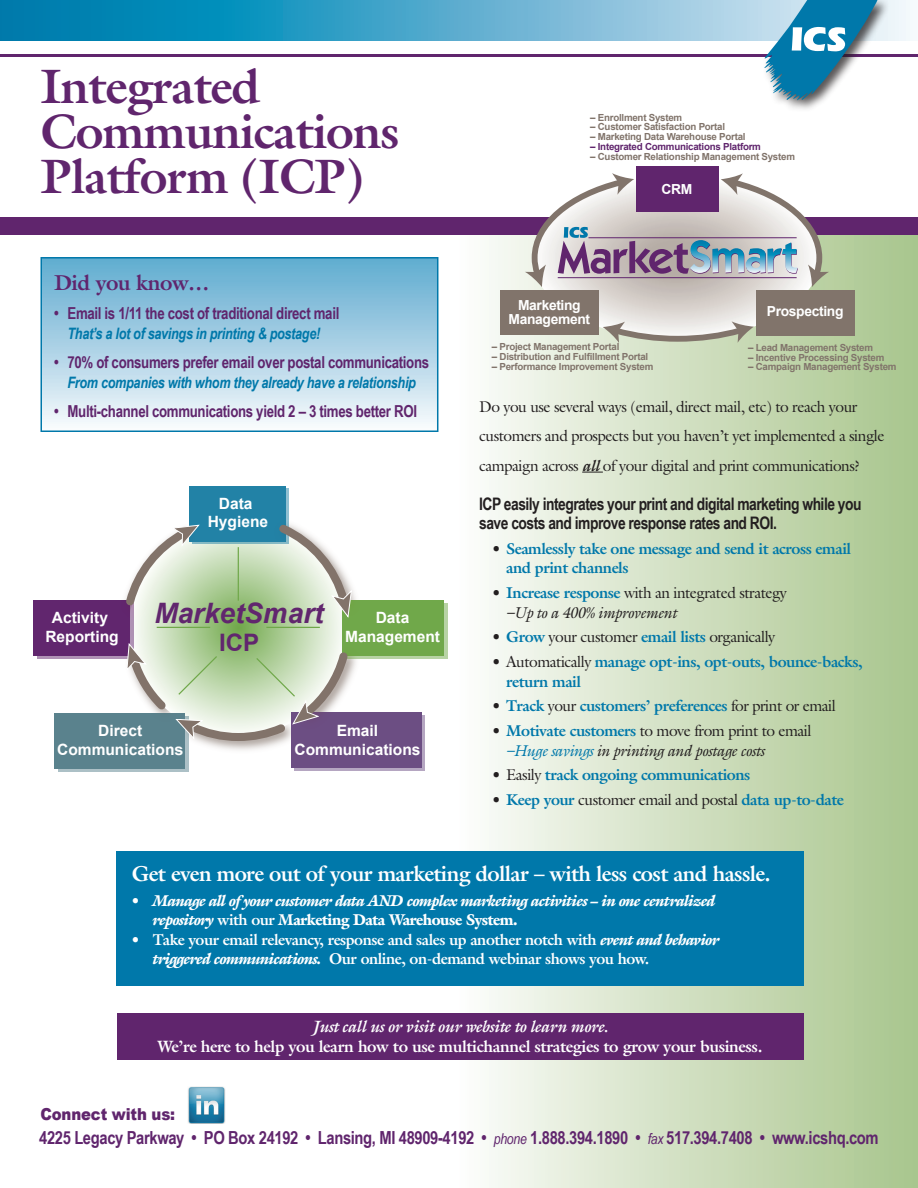
<style>
.page{position:relative;width:918px;height:1188px;background:#fff}
.page>*{position:absolute;margin:0;border:0;box-sizing:border-box;transform-origin:0 0}
.t1{font:700 48.75px/45px "Galliard";letter-spacing:-.02em;color:#60256d}
.t2{font:italic 700 28.2px "Arial";letter-spacing:-.005em;color:#61266e}
.t3{font:700 24px "Arial";color:#61266e}
.t4{font:700 21.75px "Galliard";letter-spacing:-.03em;color:#fff}
.t5{font:700 21.75px "Galliard";letter-spacing:-.02em;color:#60256d}
.t6{font:700 18px "Arial Narrow";letter-spacing:-.02em;color:#60256d}
.t7{font:700 17.25px/19.5px "Arial Narrow";letter-spacing:-.03em;color:#231f20}
.t8{font:700 16.5px "Arial Narrow";letter-spacing:-.02em;color:#60256d}
.t9{font:700 16.5px "Galliard";letter-spacing:-.025em;color:#fff}
.t10{font:italic 700 16.5px "Galliard";letter-spacing:-.025em;color:#fff}
.t11{font:900 16.5px "Arial";letter-spacing:-.01em;color:#60256d;scale:.9 1}
.t12{font:15.75px/29.2px "Galliard";letter-spacing:-.03em;color:#231f20}
.t13{font:700 15.75px/19.5px "Galliard";letter-spacing:-.03em;color:#0078aa}
.t14{font:700 15.75px/19.5px "Galliard";letter-spacing:-.03em;color:#fff}
.t15{font:italic 900 15.75px/19.5px "Galliard";letter-spacing:-.03em;color:#fff}
.t16{font:italic 700 15.75px "Arial Narrow";letter-spacing:-.02em;color:#0078aa}
.t17{font:italic 15.75px "Galliard";letter-spacing:-.03em;color:#231f20}
.t18{font:700 15.6px/18.6px "Arial";color:#fff;text-align:center}
.t19{font:700 13.8px/13.2px "Arial";letter-spacing:-.025em;color:#fff;text-align:center}
.t20{font:700 9.75px "Arial";letter-spacing:-.025em;color:#81746b}
.t21{font:700 9.75px "Arial";letter-spacing:-.025em;color:#60256d}
.s1{font-weight:700;font-style:italic}
.s2{color:#231f20}
.s3{font-weight:700}
.s4{font-weight:700;color:#0078aa}
.s5{font-weight:400;color:#231f20}
.s6{color:#0078aa}
.s7{font-style:normal}
.s8{font-weight:700;font-style:normal}
.s9{font-weight:900}
.s10{font-weight:900;font-style:italic}
.s11{font-weight:400;font-style:italic;font-size:15px}
</style>
<div class="page">
<div style="left:459px;top:220px;width:459px;height:968px;background:linear-gradient(to right,#fcfcfa,#a8c48c)"></div>
<div style="left:0;top:217px;width:918px;height:17px;background:#60256d"></div>
<hr style="left:0;top:54px;width:918px;height:3px;background:#60256d">
<svg style="left:0;top:0;width:910px;height:40px;background:#4ba7ca"></svg>
<div style="left:763px;top:0;width:127px;height:113px;background:#231f20;opacity:.75"></div>
<svg style="left:763px;top:0;width:115px;height:101px"></svg>
<img style="left:188px;top:1087px;width:37px;height:37px">
<div style="left:116px;top:851px;width:688px;height:135px;background:#0078aa"></div>
<svg style="left:582px;top:472px;width:21px;height:1px"></svg>
<svg style="left:603px;top:321px;width:151px;height:24px"></svg>
<svg style="left:525px;top:173px;width:304px;height:114px"></svg>
<div style="left:636px;top:167px;width:83px;height:45px;background:#60256d"></div>
<div style="left:500px;top:290px;width:99px;height:45px;background:#81746b"></div>
<div style="left:756px;top:290px;width:99px;height:45px;background:#81746b"></div>
<div style="left:41px;top:258px;width:397px;height:173px;background:linear-gradient(to bottom,#5eaacf,#f8fafc)"></div>
<div style="left:40px;top:257px;width:398px;height:175px;border:2px solid #0078aa"></div>
<svg style="left:129px;top:518px;width:218px;height:218px;background:#b1cf9c"></svg>
<svg style="left:203px;top:489px;width:85px;height:55px"></svg>
<div style="left:37px;top:603px;width:97px;height:56px;background:#b092b6"></div>
<svg style="left:58px;top:757px;width:130px;height:14px"></svg>
<div style="left:295px;top:715px;width:130px;height:56px;background:#b5a6c1"></div>
<svg style="left:363px;top:603px;width:84px;height:56px"></svg>
<div style="left:189px;top:486px;width:97px;height:55px;background:#2282a6"></div>
<div style="left:55px;top:713px;width:130px;height:55px;background:#5a828d"></div>
<div style="left:33px;top:600px;width:97px;height:56px;background:#61266e"></div>
<div style="left:342px;top:600px;width:102px;height:55px;background:#70a84a"></div>
<img style="left:152px;top:648px;width:29px;height:72px">
<svg style="left:127px;top:643px;width:39px;height:66px"></svg>
<img style="left:185px;top:741px;width:107px;height:16px">
<img style="left:271px;top:516px;width:85px;height:104px">
<svg style="left:279px;top:525px;width:73px;height:92px"></svg>
<div style="left:292px;top:713px;width:130px;height:55px;background:#6c4e83"></div>
<img style="left:294px;top:644px;width:69px;height:69px">
<hr style="left:238px;top:547px;width:1px;height:54px;background:#70a84a">
<svg style="left:176px;top:652px;width:172px;height:89px"></svg>
<hr style="left:266px;top:627px;width:54px;height:1px;background:#70a84a">
<hr style="left:157px;top:627px;width:53px;height:1px;background:#70a84a">
<img style="left:125px;top:524px;width:78px;height:97px">
<svg style="left:126px;top:525px;width:73px;height:80px"></svg>
<div style="left:117px;top:1013px;width:687px;height:47px;background:#60256d"></div>
<p class="t1" style="left:40px;top:63px;width:361px">Integrated<br>Communications<br>Platform (ICP)</p>
<p class="t5" style="left:54px;top:269px;width:157px">Did you know…</p>
<p class="t8" style="left:54px;top:301px;width:287px">• Email is 1/11 the cost of traditional direct mail</p>
<p class="t16" style="left:68px;top:324px;width:254px">That’s a lot of savings in printing &amp; postage!</p>
<p class="t8" style="left:54px;top:350px;width:377px">• 70% of consumers prefer email over postal communications</p>
<p class="t16" style="left:68px;top:373px;width:350px">From companies with whom they already have a relationship</p>
<p class="t8" style="left:54px;top:399px;width:365px">• Multi-channel communications yield 2 – 3 times better ROI</p>
<p class="t18" style="left:208px;top:494px;width:62px">Data<br>Hygiene</p>
<p class="t2" style="left:154px;top:597px;width:171px">MarketSmart</p>
<p class="t3" style="left:219px;top:630px;width:42px">ICP</p>
<p class="t18" style="left:45px;top:608px;width:75px">Activity<br>Reporting</p>
<p class="t18" style="left:345px;top:608px;width:97px">Data<br>Management</p>
<p class="t18" style="left:57px;top:721px;width:128px">Direct<br>Communications</p>
<p class="t18" style="left:294px;top:721px;width:128px">Email<br>Communications</p>
<p class="t20" style="left:590px;top:112px;width:94px">– Enrollment System</p>
<p class="t20" style="left:590px;top:122px;width:136px">– Customer Satisfaction Portal</p>
<p class="t20" style="left:590px;top:131px;width:157px">– Marketing Data Warehouse Portal</p>
<p class="t21" style="left:590px;top:141px;width:172px">– Integrated Communications Platform</p>
<p class="t20" style="left:590px;top:151px;width:206px">– Customer Relationship Management System</p>
<p class="t19" style="left:662px;top:183px;width:32px">CRM</p>
<p class="t19" style="left:509px;top:299px;width:83px">Marketing<br>Management</p>
<p class="t19" style="left:767px;top:305px;width:78px">Prospecting</p>
<p class="t20" style="left:492px;top:342px;width:129px">– Project Management Portal</p>
<p class="t20" style="left:492px;top:351px;width:158px">– Distribution and Fulfillment Portal</p>
<p class="t20" style="left:492px;top:361px;width:163px">– Performance Improvement System</p>
<p class="t20" style="left:748px;top:342px;width:126px">– Lead Management System</p>
<p class="t20" style="left:748px;top:352px;width:138px">– Incentive Processing System</p>
<p class="t20" style="left:748px;top:362px;width:150px">– Campaign Management System</p>
<p class="t12" style="left:479px;top:392px;width:407px">Do you use several ways (email, direct mail, etc) to reach your customers and prospects but you haven’t yet implemented a single campaign across <span class="s1">all</span> of your digital and print communications?</p>
<p class="t7" style="left:479px;top:493px;width:384px">ICP easily integrates your print and digital marketing while you save costs and improve response rates and ROI.</p>
<p class="t13" style="left:493px;top:538px;width:360px"><span class="s2">•</span> Seamlessly take one message and send it across email</p>
<p class="t13" style="left:506px;top:558px;width:124px">and print channels</p>
<p class="t12" style="left:493px;top:578px;width:296px"><span class="s3">•</span> <span class="s4">Increase response</span> with an integrated strategy</p>
<p class="t17" style="left:506px;top:602px;width:172px">–Up to a 400% improvement</p>
<p class="t12" style="left:493px;top:622px;width:284px"><span class="s3">•</span> <span class="s4">Grow</span> your customer <span class="s4">email lists</span> organically</p>
<p class="t13" style="left:506px;top:652px;width:358px;text-indent:-14px"><span class="s2">•</span> <span class="s5">Automatically</span> manage opt-ins, opt-outs, bounce-backs, return mail</p>
<p class="t13" style="left:493px;top:696px;width:345px"><span class="s2">•</span> Track <span class="s5">your</span> customers’ preferences <span class="s5">for print or email</span></p>
<p class="t12" style="left:493px;top:716px;width:320px"><span class="s3">•</span> <span class="s4">Motivate customers</span> to move from print to email</p>
<p class="t17" style="left:506px;top:740px;width:260px"><span class="s6">–Huge savings</span> in printing and postage costs</p>
<p class="t13" style="left:493px;top:765px;width:259px"><span class="s2">•</span> <span class="s5">Easily</span> track ongoing communications</p>
<p class="t13" style="left:493px;top:790px;width:353px"><span class="s2">•</span> Keep your <span class="s5">customer email and postal</span> data up-to-date</p>
<p class="t4" style="left:132px;top:859px;width:641px">Get even more out of your marketing dollar – with less cost and hassle.</p>
<p class="t15" style="left:153px;top:891px;width:564px;text-indent:-21px"><span class="s7">•</span> Manage all of your customer data AND complex marketing activities – in one centralized repository <span class="s8">with our</span> <span class="s7">Marketing Data Warehouse System.</span></p>
<p class="t14" style="left:153px;top:929px;width:568px;text-indent:-21px"><span class="s9">•</span> Take your email relevancy, response and sales up another notch with <span class="s10">event and behavior triggered communications.</span> Our online, on-demand webinar shows you how.</p>
<p class="t10" style="left:312px;top:1017px;width:297px">Just call us or visit our website to learn more.</p>
<p class="t9" style="left:158px;top:1036px;width:606px">We’re here to help you learn how to use multichannel strategies to grow your business.</p>
<p class="t11" style="left:40px;top:1102px;width:151px">Connect with us:</p>
<p class="t6" style="left:39px;top:1124px;width:841px">4225 Legacy Parkway • PO Box 24192 • Lansing, MI 48909-4192 • <span class="s11">phone</span> 1.888.394.1890 • <span class="s11">fax</span> 517.394.7408 • www.icshq.com</p>
</div>
